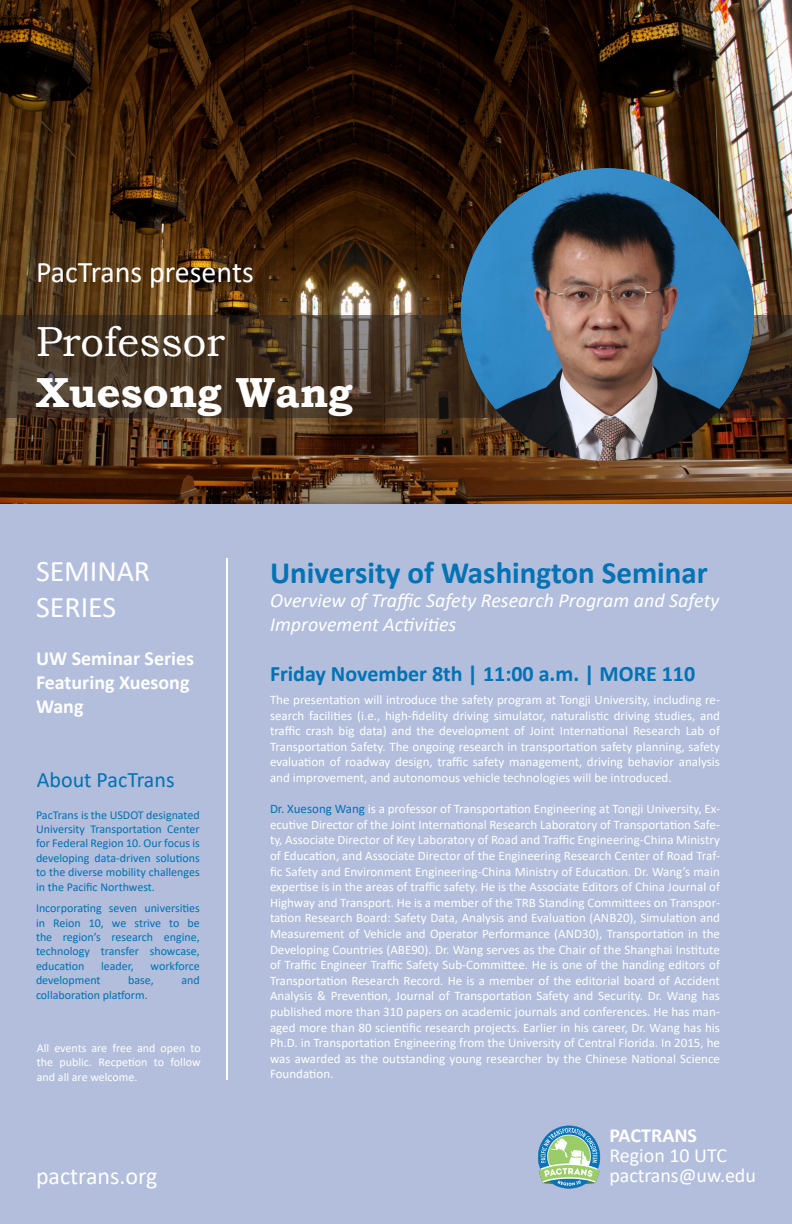
<style>
.page{position:relative;width:792px;height:1224px;background:#fff}
.page>*{position:absolute;margin:0;border:0;box-sizing:border-box;transform-origin:0 0}
.t1{font:700 42px "Bookman Old Style";color:#fff}
.t2{font:42px "Bookman Old Style";color:#fff}
.t3{font:700 31px "Calibri";color:#0072b5}
.t4{font:30px/36px "Calibri";color:#fff}
.t5{font:24px "Calibri";color:#fff}
.t6{font:700 22px "Calibri";color:#0072b5}
.t7{font:22px "Calibri";color:#0072b5}
.t8{font:italic 20px/24px "Calibri";color:#fff}
.t9{font:700 20px/24px "Calibri";color:#fff}
.t10{font:20px "Calibri";color:#fff}
.t11{font:13px/15.6px "Calibri";color:#fff;text-align:justify}
.t12{font:12px/14.4px "Calibri";color:#0072b5;text-align:justify}
.t13{font:12px/14.4px "Calibri";color:#fff;text-align:justify}
.s1{color:#0072b5}
</style>
<div class="page">
<img style="left:0;top:0;width:792px;height:504px">
<div style="left:0;top:504px;width:792px;height:720px;background:#b2bedb"></div>
<svg style="left:0;top:315px;width:792px;height:103px;background:#463525"></svg>
<img style="left:461px;top:168px;width:292px;height:293px">
<img style="left:538px;top:1126px;width:62px;height:63px">
<hr style="left:226px;top:558px;width:2px;height:522px;background:#fff">
<p class="t4" style="left:36px;top:253px;width:219px">PacTrans presents</p>
<p class="t2" style="left:36px;top:314px;width:190px">Professor</p>
<p class="t1" style="left:36px;top:362px;width:318px">Xuesong Wang</p>
<p class="t4" style="left:36px;top:552px;width:116px">SEMINAR<br>SERIES</p>
<p class="t9" style="left:36px;top:646px;width:160px">UW Seminar Series<br>Featuring Xuesong<br>Wang</p>
<p class="t7" style="left:37px;top:765px;width:139px">About PacTrans</p>
<p class="t12" style="left:36px;top:807px;width:165px">PacTrans is the USDOT designated University Transportation Center for Federal Region 10. Our focus is developing data-driven solutions to the diverse mobility challenges in the Pacific Northwest.</p>
<p class="t12" style="left:36px;top:901px;width:165px">Incorporating seven universities in Reion 10, we strive to be the region’s research engine, technology transfer showcase, education</p>
<p class="t12" style="left:101px;top:958px;width:34px">leader,</p>
<p class="t12" style="left:151px;top:958px;width:51px">workforce</p>
<p class="t12" style="left:36px;top:973px;width:66px">development</p>
<p class="t12" style="left:128px;top:973px;width:27px">base,</p>
<p class="t12" style="left:181px;top:973px;width:20px">and</p>
<p class="t12" style="left:36px;top:987px;width:113px">collaboration platform.</p>
<p class="t13" style="left:37px;top:1040px;width:165px">All events are free and open to the public. Recpetion to follow and all are welcome.</p>
<p class="t5" style="left:36px;top:1160px;width:123px">pactrans.org</p>
<p class="t3" style="left:270px;top:551px;width:439px">University of Washington Seminar</p>
<p class="t8" style="left:270px;top:587px;width:451px">Overview of Traffic Safety Research Program and Safety<br>Improvement Activities</p>
<p class="t6" style="left:270px;top:658px;width:427px">Friday November 8th | 11:00 a.m. | MORE 110</p>
<p class="t11" style="left:270px;top:692px;width:452px">The presentation will introduce the safety program at Tongji University, including re&shy;search facilities (i.e., high-fidelity driving simulator, naturalistic driving studies, and traffic crash big data) and the development of Joint International Research Lab of Transportation Safety. The ongoing research in transportation safety planning, safety evaluation of roadway design, traffic safety management, driving behavior analysis and improvement, and autonomous vehicle technologies will be introduced.</p>
<p class="t11" style="left:270px;top:801px;width:452px"><span class="s1">Dr. Xuesong Wang</span> is a professor of Transportation Engineering at Tongji University, Ex&shy;ecutive Director of the Joint International Research Laboratory of Transportation Safe&shy;ty, Associate Director of Key Laboratory of Road and Traffic Engineering-China Ministry of Education, and Associate Director of the Engineering Research Center of Road Traf&shy;fic Safety and Environment Engineering-China Ministry of Education. Dr. Wang’s main expertise is in the areas of traffic safety. He is the Associate Editors of China Journal of Highway and Transport. He is a member of the TRB Standing Committees on Transpor&shy;tation Research Board: Safety Data, Analysis and Evaluation (ANB20), Simulation and Measurement of Vehicle and Operator Performance (AND30), Transportation in the Developing Countries (ABE90). Dr. Wang serves as the Chair of the Shanghai Institute of Traffic Engineer Traffic Safety Sub-Committee. He is one of the handing editors of Transportation Research Record. He is a member of the editorial board of Accident Analysis &amp; Prevention, Journal of Transportation Safety and Security. Dr. Wang has published more than 310 papers on academic journals and conferences. He has man&shy;aged more than 80 scientific research projects. Earlier in his career, Dr. Wang has his Ph.D. in Transportation Engineering from the University of Central Florida. In 2015, he was awarded as the outstanding young researcher by the Chinese National Science Foundation.</p>
<p class="t9" style="left:609px;top:1123px;width:89px">PACTRANS</p>
<p class="t10" style="left:609px;top:1141px;width:119px">Region 10 UTC</p>
<p class="t10" style="left:609px;top:1161px;width:148px">pactrans@uw.edu</p>
</div>
